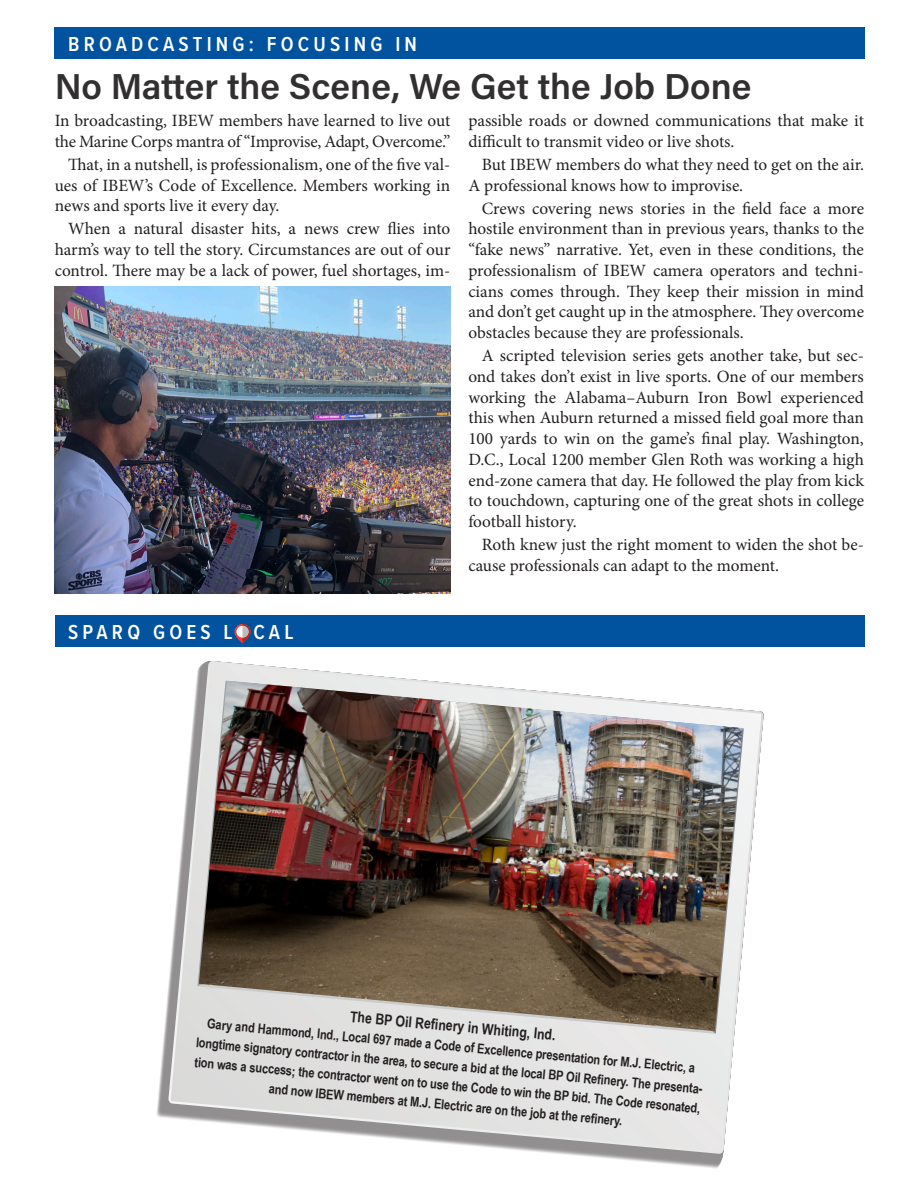
<style>
.page{position:relative;width:918px;height:1188px;background:#fff}
.page>*{position:absolute;margin:0;border:0;box-sizing:border-box;transform-origin:0 0}
.Branch_Article_Title{font:600 36px "Acumin Pro";color:#312f30}
.t1{font:600 21px "Proxima Nova Cond";letter-spacing:.2em;color:#fff}
.Body_Text__1st_Parag{font:17.25px/20.7px "Minion Pro";letter-spacing:-.005em;color:#231f20}
.Photo_Captions{font:700 15px "Arial Narrow";color:#231f20}
.Photo_Captions-2{font:700 13.5px/19.6px "Arial Narrow";color:#231f20;text-align:center}
.s1{color:#01549d}
</style>
<div class="page">
<div style="left:55px;top:27px;width:810px;height:32px;background:#0153a0"></div>
<img style="left:55px;top:286px;width:395px;height:308px">
<div style="left:55px;top:615px;width:810px;height:32px;background:#0153a0"></div>
<svg style="left:234px;top:624px;width:17px;height:20px"></svg>
<svg style="left:236px;top:626px;width:13px;height:12px"></svg>
<svg style="left:243px;top:624px;width:8px;height:20px"></svg>
<svg style="left:171px;top:663px;width:590px;height:489px"></svg>
<img style="left:199px;top:681px;width:544px;height:350px">
<p class="t1" style="left:68px;top:29px;width:350px">BROADCASTING: FOCUSING IN</p>
<p class="Branch_Article_Title" style="left:55px;top:61px;width:698px">No Matter the Scene, We Get the Job Done</p>
<p class="Body_Text__1st_Parag" style="left:55px;top:111px;width:397px">In broadcasting, IBEW members have learned to live out the Marine Corps mantra of “Improvise, Adapt, Overcome.”</p>
<p class="Body_Text__1st_Parag" style="left:55px;top:154px;width:397px;text-align:justify;text-indent:14px">That, in a nutshell, is professionalism, one of the five val&shy;ues of IBEW’s Code of Excellence. Members working in news and sports live it every day.</p>
<p class="Body_Text__1st_Parag" style="left:55px;top:219px;width:397px;text-align:justify;text-indent:14px">When a natural disaster hits, a news crew flies into harm’s way to tell the story. Circumstances are out of our control. There may be a lack of power, fuel shortages, im-</p>
<p class="Body_Text__1st_Parag" style="left:468px;top:111px;width:397px">passible roads or downed communications that make it difficult to transmit video or live shots.</p>
<p class="Body_Text__1st_Parag" style="left:468px;top:154px;width:397px;text-indent:14px">But IBEW members do what they need to get on the air.<br>A professional knows how to improvise.</p>
<p class="Body_Text__1st_Parag" style="left:468px;top:198px;width:397px;text-align:justify;text-indent:14px">Crews covering news stories in the field face a more hostile environment than in previous years, thanks to the “fake news” narrative. Yet, even in these conditions, the professionalism of IBEW camera operators and techni&shy;cians comes through. They keep their mission in mind and don’t get caught up in the atmosphere. They overcome obstacles because they are professionals.</p>
<p class="Body_Text__1st_Parag" style="left:468px;top:345px;width:397px;text-align:justify;text-indent:14px">A scripted television series gets another take, but sec&shy;ond takes don’t exist in live sports. One of our members working the Alabama–Auburn Iron Bowl experienced this when Auburn returned a missed field goal more than 100 yards to win on the game’s final play. Washington, D.C., Local 1200 member Glen Roth was working a high end-zone camera that day. He followed the play from kick to touchdown, capturing one of the great shots in college football history.</p>
<p class="Body_Text__1st_Parag" style="left:468px;top:534px;width:397px;text-indent:14px">Roth knew just the right moment to widen the shot be&shy;cause professionals can adapt to the moment.</p>
<p class="t1" style="left:68px;top:617px;width:227px">SPARQ GOES L<span class="s1">O</span>CAL</p>
<p class="Photo_Captions" style="left:351px;top:1005px;width:208px;rotate:5deg">The BP Oil Refi nery in Whiting, Ind.</p>
<p class="Photo_Captions-2" style="left:199px;top:1013px;width:513px;rotate:5deg">Gary and Hammond, Ind., Local 697 made a Code of Excellence presentation for M.J. Electric, a longtime signatory contractor in the area, to secure a bid at the local BP Oil Refi nery. The presenta&shy;tion was a success; the contractor went on to use the Code to win the BP bid. The Code resonated, and now IBEW members at M.J. Electric are on the job at the refi nery.</p>
</div>
